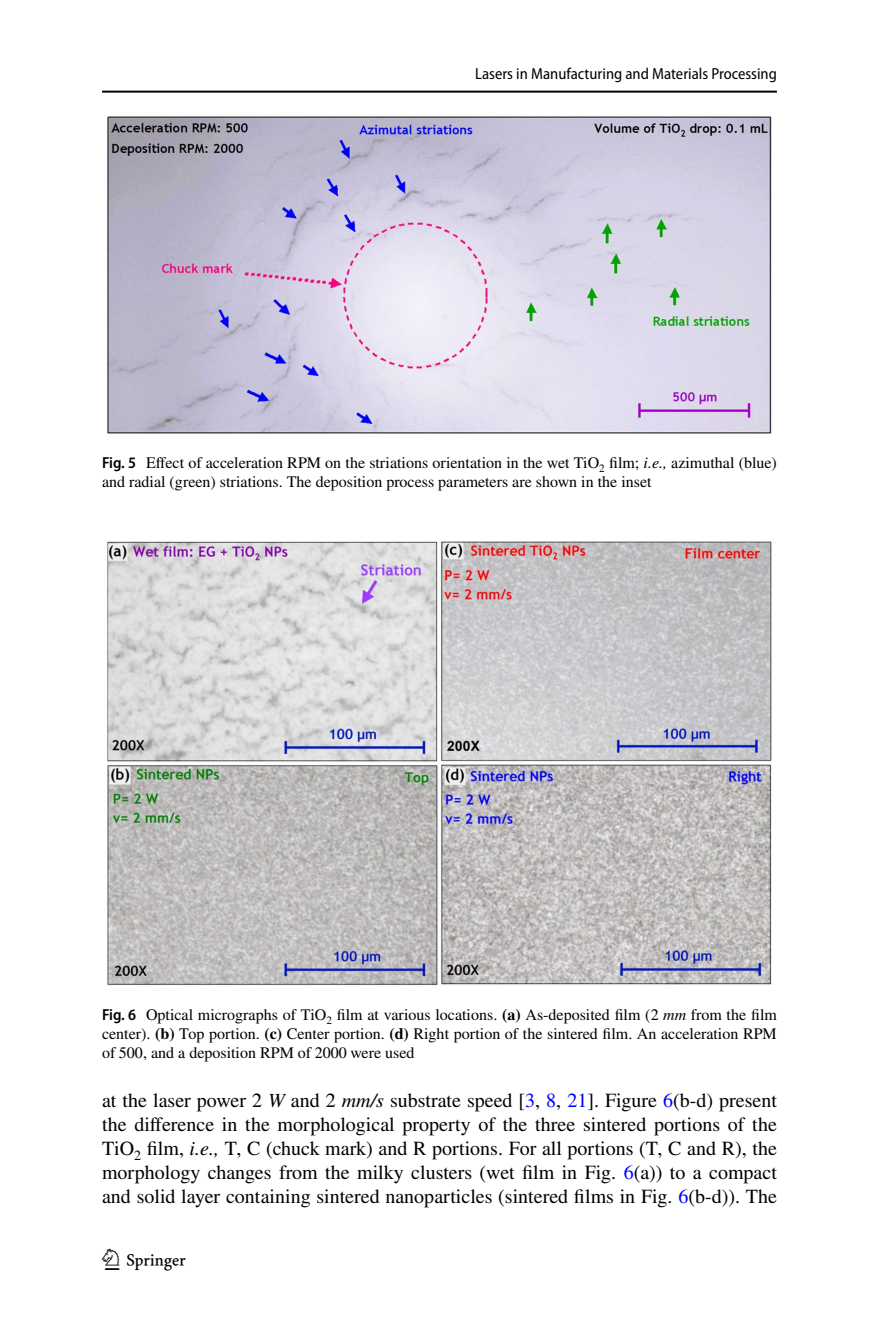
<style>
.page{position:relative;width:879px;height:1333px;background:#fff}
.page>*{position:absolute;margin:0;border:0;box-sizing:border-box;transform-origin:0 0}
.t1{font:30px "Springnew Regular 4";color:#000}
.t2{font:20px/24px "STIX";color:#000;text-align:justify}
.t3{font:16px/19px "STIX";color:#000}
.t4{font:semi-condensed 16px "Myriad Pro";color:#000}
.s1{font-family:"Myriad Pro";font-weight:600;font-stretch:semi-condensed}
.s2{font-style:italic}
.s3{font-weight:700}
.s4{font-family:"STIX General Regular 23"}
.s5{font-family:"STIX General Italic 31"}
.s6{font-family:"STIX General Regular 24"}
.s7{font-family:"STIX General Regular 25"}
.s8{color:#00f}
</style>
<div class="page">
<hr style="left:102px;top:91px;width:675px;height:2px;background:#000">
<img style="left:108px;top:116px;width:663px;height:317px">
<img style="left:108px;top:542px;width:663px;height:443px">
<p class="t4" style="left:475px;top:65px;width:303px">Lasers in Manufacturing and Materials Processing</p>
<p class="t3" style="left:102px;top:454px;width:676px"><span class="s1">Fig. 5</span> Effect of acceleration RPM on the striations orientation in the wet TiO<sub>2</sub> film; <span class="s2">i.e.,</span> azimuthal (blue) and radial (green) striations. The deposition process parameters are shown in the inset</p>
<p class="t3" style="left:102px;top:1006px;width:676px;text-align:justify"><span class="s1">Fig. 6</span> Optical micrographs of TiO<sub>2</sub> film at various locations. <span class="s3">(a)</span> As-deposited film (<span class="s4">2</span> <span class="s5">mm</span> from the film center). <span class="s3">(b)</span> Top portion. <span class="s3">(c)</span> Center portion. <span class="s3">(d)</span> Right portion of the sintered film. An acceleration RPM of <span class="s6">500</span>, and a deposition RPM of <span class="s7">2000</span> were used</p>
<p class="t2" style="left:102px;top:1089px;width:676px">at the laser power 2 <span class="s2">W</span> and 2 <span class="s2">mm/s</span> substrate speed [<span class="s8">3</span>, <span class="s8">8</span>, <span class="s8">21</span>]. Figure <span class="s8">6</span>(b-d) present the difference in the morphological property of the three sintered portions of the TiO<sub>2</sub> film, <span class="s2">i.e.,</span> T, C (chuck mark) and R portions. For all portions (T, C and R), the morphology changes from the milky clusters (wet film in Fig. <span class="s8">6</span>(a)) to a compact and solid layer containing sintered nanoparticles (sintered films in Fig. <span class="s8">6</span>(b-d)). The</p>
<h1 class="t1" style="left:105px;top:1248px;width:83px">1 3</h1>
</div>
